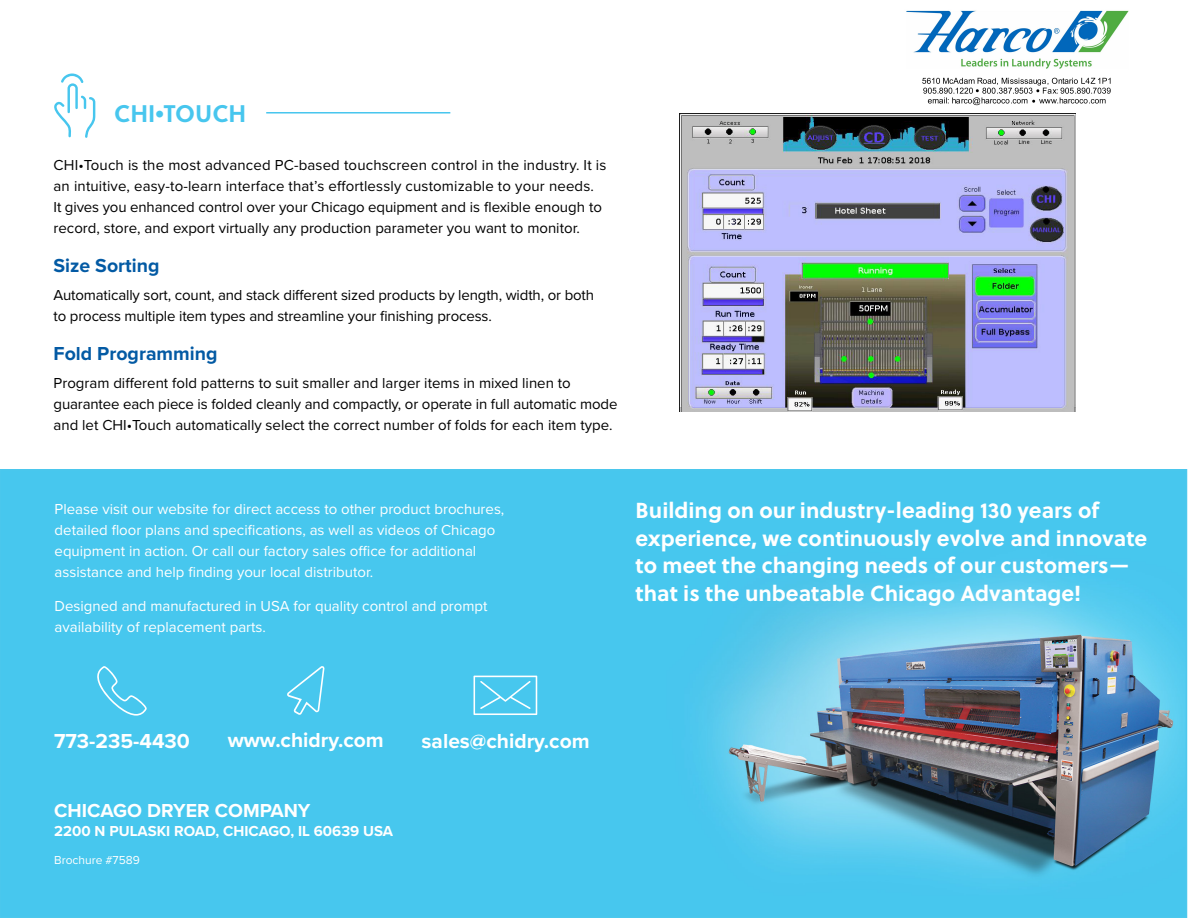
<style>
.page{position:relative;width:1188px;height:918px;background:#fff}
.page>*{position:absolute;margin:0;border:0;box-sizing:border-box;transform-origin:0 0}
.t1{font:700 24px "Soleil";color:#47c6ee}
.Callout{font:700 21.75px/27.5px "Soleil";color:#fff}
.SUBS{font:700 21px "Proxima Nova";color:#fff}
.t2{font:700 19.5px "Proxima Nova";color:#035aa4}
.Regular_Body{font:700 19.5px "Proxima Nova";color:#fff}
.Regular_Body-2{font:15px/21px "Proxima Nova";color:#000}
.Regular_Body-3{font:15px/21px "Proxima Nova";color:#fff}
.t3{font:700 15px "Proxima Nova";color:#fff}
.Regular_Body-4{font:12px "Proxima Nova";color:#fff}
</style>
<div class="page">
<img style="left:3px;top:472px;width:1181px;height:443px">
<svg style="left:287px;top:666px;width:38px;height:49px;background:#5fcef0"></svg>
<svg style="left:96px;top:666px;width:51px;height:50px;background:#59ccef"></svg>
<svg style="left:474px;top:676px;width:63px;height:39px;background:#66d0f0"></svg>
<svg style="left:54px;top:73px;width:41px;height:65px"></svg>
<img style="left:679px;top:114px;width:397px;height:297px">
<hr style="left:266px;top:112px;width:184px;height:2px;background:#47c6ee">
<img style="left:906px;top:10px;width:223px;height:96px">
<p class="t1" style="left:114px;top:95px;width:133px">CHI•TOUCH</p>
<p class="Regular_Body-2" style="left:54px;top:155px;width:554px">CHI•Touch is the most advanced PC-based touchscreen control in the industry. It is an intuitive, easy-to-learn interface that’s effortlessly customizable to your needs.<br>It gives you enhanced control over your Chicago equipment and is flexible enough to record, store, and export virtually any production parameter you want to monitor.</p>
<p class="t2" style="left:54px;top:254px;width:107px">Size Sorting</p>
<p class="Regular_Body-2" style="left:54px;top:285px;width:542px">Automatically sort, count, and stack different sized products by length, width, or both to process multiple item types and streamline your finishing process.</p>
<p class="t2" style="left:54px;top:342px;width:165px">Fold Programming</p>
<p class="Regular_Body-2" style="left:54px;top:372px;width:565px">Program different fold patterns to suit smaller and larger items in mixed linen to guarantee each piece is folded cleanly and compactly, or operate in full automatic mode and let CHI•Touch automatically select the correct number of folds for each item type.</p>
<p class="Regular_Body-3" style="left:55px;top:499px;width:451px">Please visit our website for direct access to other product brochures, detailed floor plans and specifications, as well as videos of Chicago equipment in action. Or call our factory sales office for additional assistance and help finding your local distributor.</p>
<p class="Regular_Body-3" style="left:55px;top:596px;width:435px">Designed and manufactured in USA for quality control and prompt availability of replacement parts.</p>
<p class="Callout" style="left:636px;top:496px;width:513px">Building on our industry-leading 130 years of experience, we continuously evolve and innovate to meet the changing needs of our customers— that is the unbeatable Chicago Advantage!</p>
<p class="SUBS" style="left:54px;top:728px;width:137px">773-235-4430</p>
<p class="SUBS" style="left:228px;top:728px;width:158px">www.chidry.com</p>
<p class="SUBS" style="left:422px;top:728px;width:169px">sales@chidry.com</p>
<p class="Regular_Body" style="left:54px;top:799px;width:258px">CHICAGO DRYER COMPANY</p>
<p class="t3" style="left:54px;top:822px;width:341px">2200 N PULASKI ROAD, CHICAGO, IL 60639 USA</p>
<p class="Regular_Body-4" style="left:54px;top:853px;width:87px">Brochure #7589</p>
</div>
